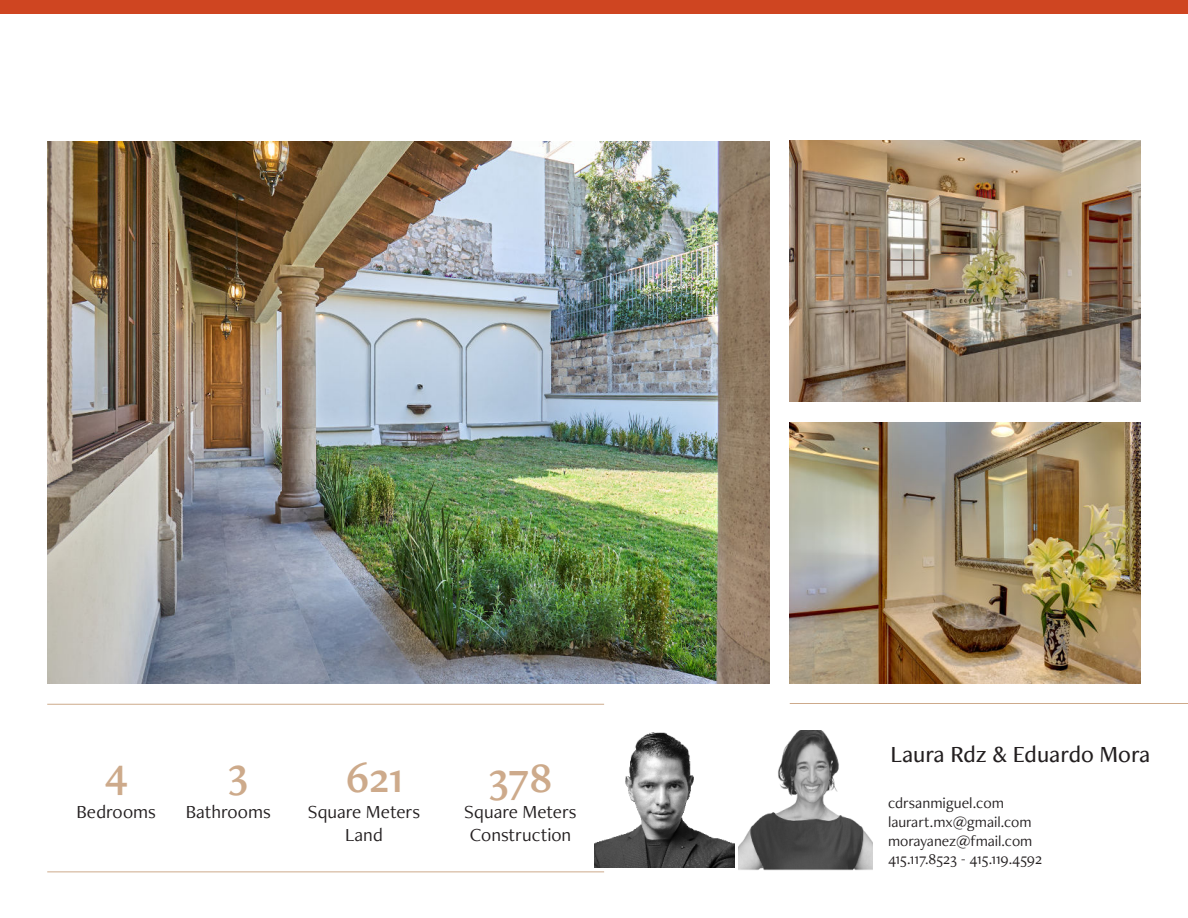
<style>
.page{position:relative;width:1188px;height:918px;background:#fff}
.page>*{position:absolute;margin:0;border:0;box-sizing:border-box;transform-origin:0 0}
.t1{font:43.5px "Freight Neo Pro Semi";letter-spacing:-.01em;color:#cdaa8b}
.t2{font:500 24px "Freight Neo Pro";color:#231f20}
.t3{font:19.2px/23px "Freight Neo Pro";color:#231f20;text-align:center}
.t4{font:15.75px "Freight Neo Pro";color:#231f20}
.t5{font:15.6px/18.6px "Freight Neo Pro";color:#231f20}
</style>
<div class="page">
<img style="left:47px;top:141px;width:722px;height:542px">
<img style="left:790px;top:141px;width:351px;height:261px">
<img style="left:790px;top:422px;width:351px;height:261px">
<hr style="left:47px;top:704px;width:557px;height:1px;background:#cdaa8b">
<hr style="left:790px;top:703px;width:398px;height:1px;background:#cdaa8b">
<hr style="left:47px;top:871px;width:557px;height:1px;background:#cdaa8b">
<div style="left:0;top:0;width:1188px;height:13px;background:#cf4521"></div>
<img style="left:738px;top:730px;width:134px;height:141px">
<img style="left:594px;top:732px;width:140px;height:135px">
<h1 class="t1" style="left:104px;top:757px;width:25px">4</h1>
<p class="t3" style="left:76px;top:803px;width:81px">Bedrooms</p>
<h1 class="t1" style="left:228px;top:757px;width:22px">3</h1>
<p class="t3" style="left:186px;top:803px;width:87px">Bathrooms</p>
<h1 class="t1" style="left:346px;top:763px;width:59px">621</h1>
<p class="t3" style="left:308px;top:803px;width:114px">Square Meters<br>Land</p>
<h1 class="t1" style="left:489px;top:763px;width:65px">378</h1>
<p class="t3" style="left:464px;top:803px;width:114px;text-align:left">Square Meters<br>Construction</p>
<h2 class="t2" style="left:890px;top:745px;width:262px">Laura Rdz &amp; Eduardo Mora</h2>
<p class="t4" style="left:888px;top:797px;width:117px">cdrsanmiguel.com</p>
<p class="t5" style="left:888px;top:814px;width:156px">laurart.mx@gmail.com morayanez@fmail.com<br>415.117.8523 - 415.119.4592</p>
</div>
